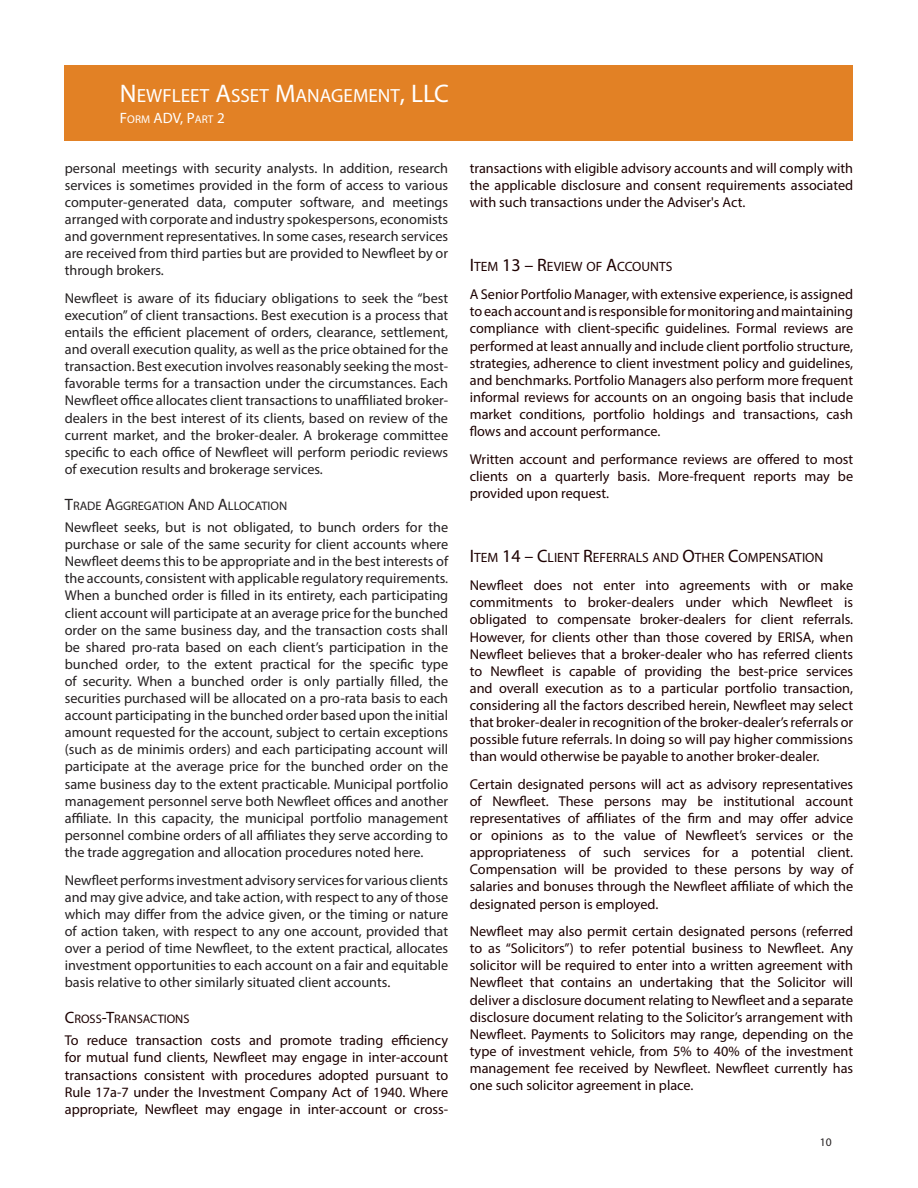
<style>
.page{position:relative;width:918px;height:1188px;background:#fff}
.page>*{position:absolute;margin:0;border:0;box-sizing:border-box;transform-origin:0 0}
.t1{font:19.2px "Myriad Pro";color:#fff}
.t2{font:15px "Myriad Pro";color:#fff}
.t3{font:14.25px/17.1px "Myriad Pro";color:#1d0100;text-align:justify}
.t4{font:14.25px/17.1px "Myriad Pro";color:#231f20;text-align:justify}
.t5{font:13.5px "Myriad Pro";color:#1d0100}
.t6{font:12.3px "Myriad Pro";color:#231f20}
.t7{font:12.3px "Myriad Pro";color:#1d0100}
.t8{font:11.55px "Myriad Pro";color:#231f20}
.s1{font-size:25.5px}
.s2{font-size:11.25px}
.s3{font-size:16.5px}
.s4{color:#1d0100}
.s5{font-size:18px}
</style>
<div class="page">
<div style="left:65px;top:65px;width:788px;height:75px;background:#e28125"></div>
<h1 class="t1" style="left:120px;top:83px;width:331px"><span class="s1">N</span> EWFLEET <span class="s1">A</span>SSET <span class="s1">M</span>ANAGEMENT<span class="s1">, LLC</span></h1>
<p class="t2" style="left:120px;top:108px;width:106px">F<span class="s2">ORM</span> ADV, P<span class="s2">ART</span> 2</p>
<p class="t4" style="left:65px;top:159px;width:385px">personal meetings with security analysts. In addition, research services is sometimes provided in the form of access to various computer-generated data, computer software, and meetings arranged with corporate and industry spokespersons, economists and government representatives. In some cases, research services are received from third parties but are provided to Newfleet by or through brokers.</p>
<p class="t4" style="left:65px;top:289px;width:385px">Newfleet is aware of its fiduciary obligations to seek the “best execution” of client transactions. Best execution is a process that entails the efficient placement of orders, clearance, settlement, and overall execution quality, as well as the price obtained for the transaction. Best execution involves reasonably seeking the most&shy;favorable terms for a transaction under the circumstances. Each Newfleet office allocates client transactions to unaffiliated broker&shy;dealers in the best interest of its clients, based on review of the current market, and the broker-dealer. A brokerage committee specific to each office of Newfleet will perform periodic reviews of execution results and brokerage services.</p>
<p class="t6" style="left:65px;top:498px;width:224px"><span class="s3">T</span>RADE <span class="s3">A</span>GGREGATION <span class="s3">A</span>ND <span class="s3">A</span>LLOCATION</p>
<p class="t4" style="left:65px;top:519px;width:385px">Newfleet seeks, but is not obligated, to bunch orders for the purchase or sale of the same security for client accounts where Newfleet deems this to be appropriate and in the best interests of the accounts, consistent with applicable regulatory requirements.<br>When a bunched order is filled in its entirety, each participating client account will participate at an average price for the bunched order on the same business day, and the transaction costs shall be shared pro-rata based on each client’s participation in the bunched order, to the extent practical for the specific type of security. When a bunched order is only partially filled, the securities purchased will be allocated on a pro-rata basis to each account participating in the bunched order based upon the initial amount requested for the account, subject to certain exceptions (such as de minimis orders) and each participating account will participate at the average price for the bunched order on the same business day to the extent practicable. Municipal portfolio management personnel serve both Newfleet offices and another affiliate. In this capacity, the municipal portfolio management personnel combine orders of all affiliates they serve according to the trade aggregation and allocation procedures noted here.</p>
<p class="t4" style="left:65px;top:871px;width:385px">Newfleet performs investment advisory services for various clients and may give advice, and take action, with respect to any of those which may differ from the advice given, or the timing or nature of action taken, with respect to any one account, provided that over a period of time Newfleet, to the extent practical, allocates investment opportunities to each account on a fair and equitable basis relative to other similarly situated client accounts<span class="s4">.</span></p>
<p class="t7" style="left:65px;top:1011px;width:126px"><span class="s3">C</span>ROSS<span class="s3">-T</span>RANSACTIONS</p>
<p class="t3" style="left:65px;top:1032px;width:385px">To reduce transaction costs and promote trading efficiency for mutual fund clients, Newfleet may engage in inter-account transactions consistent with procedures adopted pursuant to Rule 17a-7 under the Investment Company Act of 1940. Where appropriate, Newfleet may engage in inter-account or cross-</p>
<p class="t3" style="left:470px;top:159px;width:385px">transactions with eligible advisory accounts and will comply with the applicable disclosure and consent requirements associated with such transactions under the Adviser's Act.</p>
<p class="t5" style="left:470px;top:259px;width:204px"><span class="s5">I</span>TEM <span class="s5">13 – R</span>EVIEW OF <span class="s5">A</span>CCOUNTS</p>
<p class="t3" style="left:470px;top:286px;width:385px">A Senior Portfolio Manager, with extensive experience, is assigned to each account and is responsible for monitoring and maintaining compliance with client-specific guidelines. Formal reviews are performed at least annually and include client portfolio structure, strategies, adherence to client investment policy and guidelines, and benchmarks. Portfolio Managers also perform more frequent informal reviews for accounts on an ongoing basis that include market conditions, portfolio holdings and transactions, cash flows and account performance.</p>
<p class="t3" style="left:470px;top:450px;width:385px">Written account and performance reviews are offered to most clients on a quarterly basis. More-frequent reports may be provided upon request.</p>
<p class="t5" style="left:470px;top:550px;width:355px"><span class="s5">I</span>TEM <span class="s5">14 – C</span>LIENT <span class="s5">R</span>EFERRALS AND <span class="s5">O</span>THER <span class="s5">C</span>OMPENSATION</p>
<p class="t3" style="left:470px;top:577px;width:385px">Newfleet does not enter into agreements with or make commitments to broker-dealers under which Newfleet is obligated to compensate broker-dealers for client referrals.<br>However, for clients other than those covered by ERISA, when Newfleet believes that a broker-dealer who has referred clients to Newfleet is capable of providing the best-price services and overall execution as to a particular portfolio transaction, considering all the factors described herein, Newfleet may select that broker-dealer in recognition of the broker-dealer’s referrals or possible future referrals. In doing so will pay higher commissions than would otherwise be payable to another broker-dealer.</p>
<p class="t3" style="left:470px;top:775px;width:385px">Certain designated persons will act as advisory representatives of Newfleet. These persons may be institutional account representatives of affiliates of the firm and may offer advice or opinions as to the value of Newfleet’s services or the appropriateness of such services for a potential client.<br>Compensation will be provided to these persons by way of salaries and bonuses through the Newfleet affiliate of which the designated person is employed.</p>
<p class="t3" style="left:470px;top:923px;width:385px">Newfleet may also permit certain designated persons (referred to as “Solicitors”) to refer potential business to Newfleet. Any solicitor will be required to enter into a written agreement with Newfleet that contains an undertaking that the Solicitor will deliver a disclosure document relating to Newfleet and a separate disclosure document relating to the Solicitor’s arrangement with Newfleet. Payments to Solicitors may range, depending on the type of investment vehicle, from 5% to 40% of the investment management fee received by Newfleet. Newfleet currently has one such solicitor agreement in place.</p>
<p class="t8" style="left:820px;top:1135px;width:13px">10</p>
</div>
